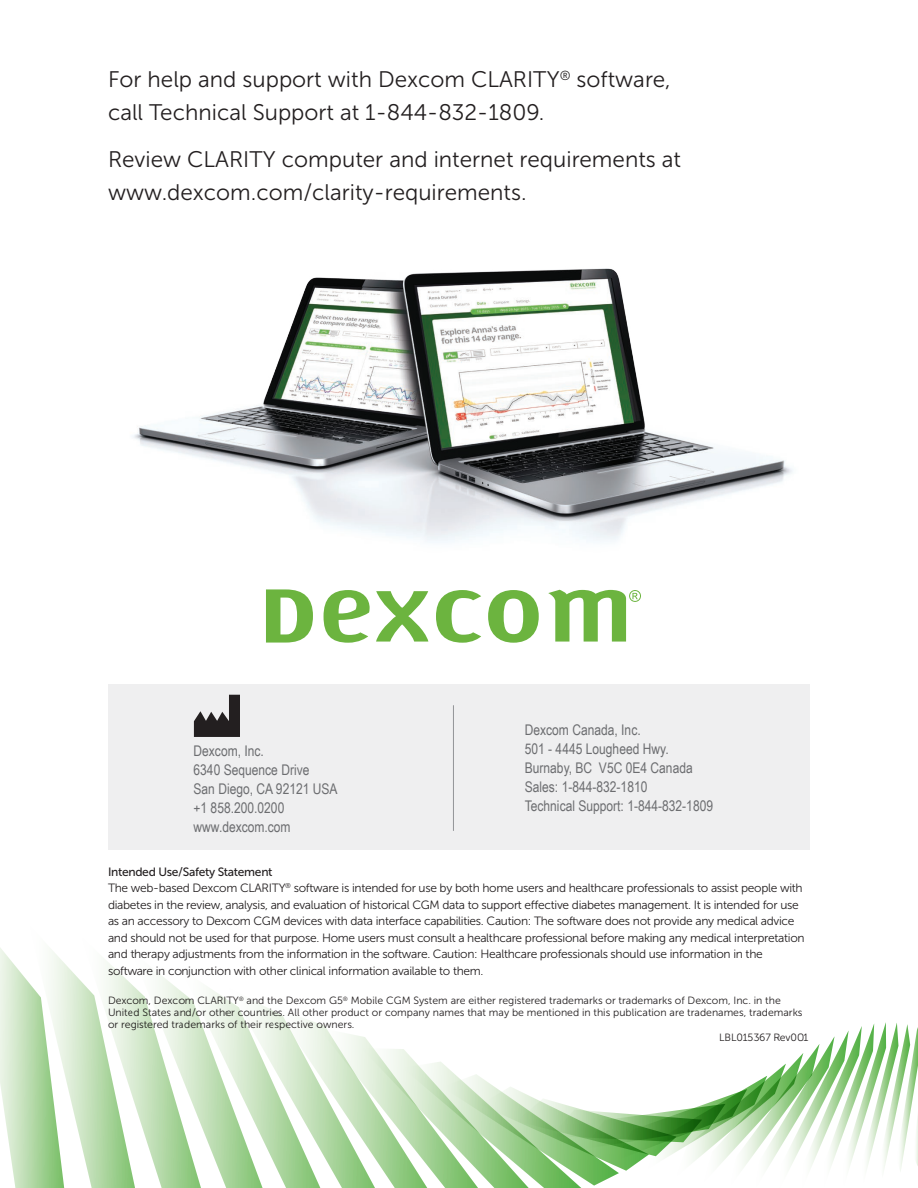
<style>
.page{position:relative;width:918px;height:1188px;background:#fff}
.page>*{position:absolute;margin:0;border:0;box-sizing:border-box;transform-origin:0 0}
.t1{font:22.5px/33px "Museo Sans 300";color:#231f20}
.t2{font:14.7px/18.9px "Arial Narrow";color:#6c6d70}
.t3{font:12px/16.5px "Museo Sans 300";letter-spacing:-.025em;color:#231f20}
.t4{font:12px "Museo Sans 500";letter-spacing:-.025em;color:#231f20}
.t5{font:10.5px/12px "Museo Sans 300";color:#231f20}
</style>
<div class="page">
<img style="left:133px;top:268px;width:660px;height:275px">
<div style="left:108px;top:685px;width:702px;height:165px;background:#efeff0"></div>
<hr style="left:453px;top:705px;width:1px;height:126px;background:#939598">
<svg style="left:194px;top:695px;width:46px;height:42px"></svg>
<svg style="left:324px;top:590px;width:46px;height:53px"></svg>
<svg style="left:376px;top:591px;width:52px;height:51px"></svg>
<svg style="left:436px;top:590px;width:45px;height:53px"></svg>
<svg style="left:488px;top:590px;width:51px;height:53px"></svg>
<svg style="left:266px;top:589px;width:47px;height:54px"></svg>
<svg style="left:548px;top:590px;width:93px;height:52px"></svg>
<svg style="left:0;top:948px;width:918px;height:240px"></svg>
<p class="t1" style="left:108px;top:63px;width:564px">For help and support with Dexcom CLARITY<sup>®</sup> software, call Technical Support at 1-844-832-1809.</p>
<p class="t1" style="left:108px;top:143px;width:575px">Review CLARITY computer and internet requirements at www.dexcom.com/clarity-requirements.</p>
<p class="t2" style="left:194px;top:741px;width:117px">Dexcom, Inc.<br>6340 Sequence Drive</p>
<p class="t2" style="left:194px;top:779px;width:146px">San Diego, CA 92121 USA +1 858.200.0200 www.dexcom.com</p>
<p class="t2" style="left:525px;top:720px;width:117px">Dexcom Canada, Inc.</p>
<p class="t2" style="left:525px;top:739px;width:145px">501 - 4445 Lougheed Hwy.</p>
<p class="t2" style="left:525px;top:758px;width:169px">Burnaby, BC V5C 0E4 Canada</p>
<p class="t2" style="left:525px;top:777px;width:124px">Sales: 1-844-832-1810</p>
<p class="t2" style="left:525px;top:796px;width:190px">Technical Support: 1-844-832-1809</p>
<p class="t4" style="left:108px;top:865px;width:166px">Intended Use/Safety Statement</p>
<p class="t3" style="left:108px;top:880px;width:698px">The web-based Dexcom CLARITY<sup>®</sup> software is intended for use by both home users and healthcare professionals to assist people with diabetes in the review, analysis, and evaluation of historical CGM data to support effective diabetes management. It is intended for use as an accessory to Dexcom CGM devices with data interface capabilities. Caution: The software does not provide any medical advice and should not be used for that purpose. Home users must consult a healthcare professional before making any medical interpretation and therapy adjustments from the information in the software. Caution: Healthcare professionals should use information in the software in conjunction with other clinical information available to them.</p>
<p class="t5" style="left:108px;top:995px;width:696px">Dexcom, Dexcom CLARITY<sup>®</sup> and the Dexcom G5<sup>®</sup> Mobile CGM System are either registered trademarks or trademarks of Dexcom, Inc. in the<br>United States and/or other countries. All other product or company names that may be mentioned in this publication are tradenames, trademarks or registered trademarks of their respective owners.</p>
<p class="t5" style="left:719px;top:1031px;width:91px">LBL015367 Rev001</p>
</div>
